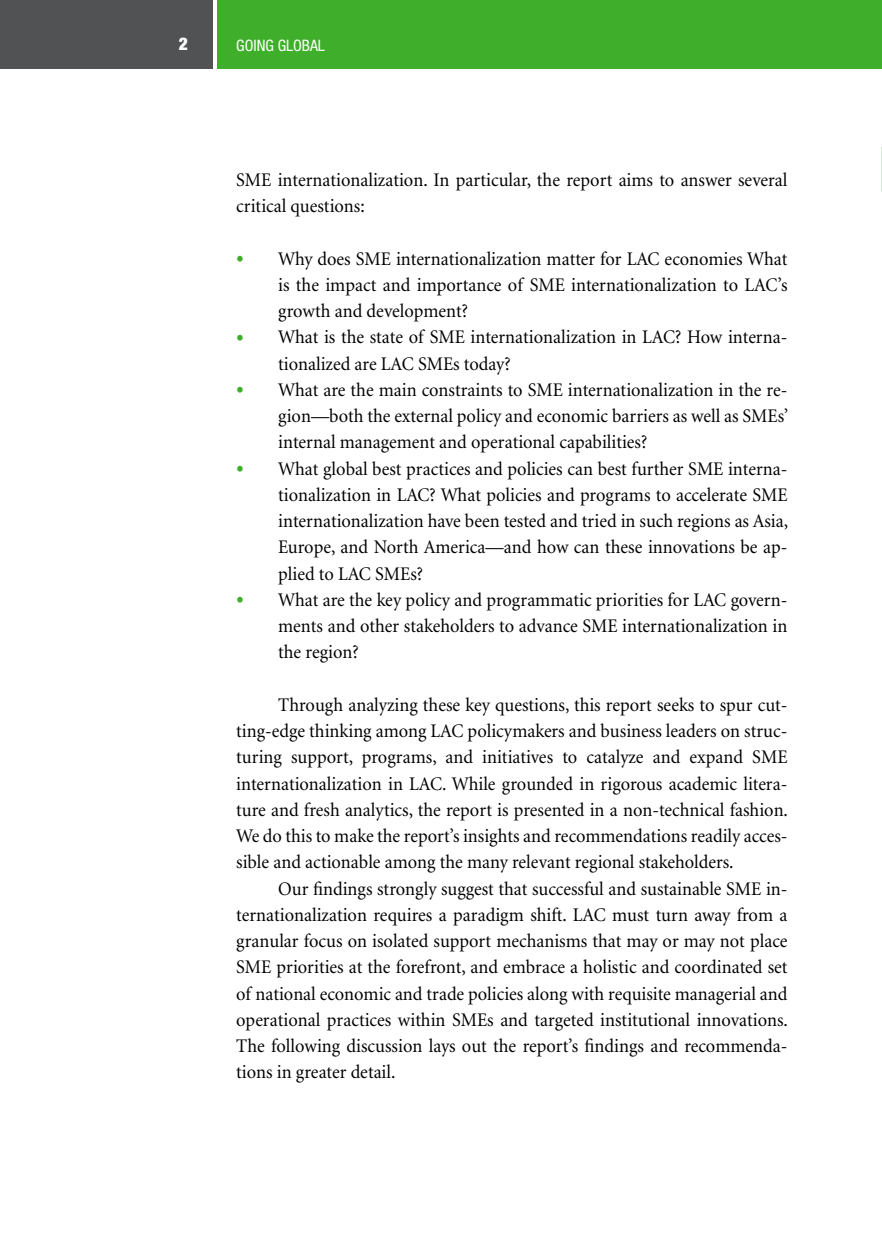
<style>
.page{position:relative;width:882px;height:1260px;background:#fff}
.page>*{position:absolute;margin:0;border:0;box-sizing:border-box;transform-origin:0 0}
.t1{font:19.25px/26.2px "Minion";color:#000;text-align:justify;scale:.95 1}
.t2{font:900 condensed 17.5px "Helvetica Neue";color:#fff}
.t3{font:condensed 15.75px "Helvetica Neue";color:#fff}
.s1{font-size:28px;color:#3fae2a}
</style>
<div class="page">
<svg style="left:881px;top:147px;width:1px;height:45px"></svg>
<div style="left:0;top:0;width:213px;height:69px;background:#515254"></div>
<div style="left:217px;top:0;width:665px;height:69px;background:#3fae2a"></div>
<p class="t2" style="left:179px;top:33px;width:11px">2</p>
<p class="t3" style="left:236px;top:36px;width:90px">GOING GLOBAL</p>
<p class="t1" style="left:236px;top:167px;width:582px">SME internationalization. In particular, the report aims to answer several critical questions:</p>
<p class="t1" style="left:278px;top:246px;width:538px;text-indent:-42px"><span class="s1">•</span> Why does SME internationalization matter for LAC economies What is the impact and importance of SME internationalization to LAC’s growth and development?</p>
<p class="t1" style="left:278px;top:325px;width:538px;text-indent:-42px"><span class="s1">•</span> What is the state of SME internationalization in LAC? How interna&shy;tionalized are LAC SMEs today?</p>
<p class="t1" style="left:278px;top:377px;width:538px;text-indent:-42px"><span class="s1">•</span> What are the main constraints to SME internationalization in the re&shy;gion—both the external policy and economic barriers as well as SMEs’ internal management and operational capabilities?</p>
<p class="t1" style="left:278px;top:456px;width:538px;text-indent:-42px"><span class="s1">•</span> What global best practices and policies can best further SME interna&shy;tionalization in LAC? What policies and programs to accelerate SME internationalization have been tested and tried in such regions as Asia, Europe, and North America—and how can these innovations be ap&shy;plied to LAC SMEs?</p>
<p class="t1" style="left:278px;top:587px;width:538px;text-indent:-42px"><span class="s1">•</span> What are the key policy and programmatic priorities for LAC govern&shy;ments and other stakeholders to advance SME internationalization in the region?</p>
<p class="t1" style="left:236px;top:692px;width:582px;text-indent:42px">Through analyzing these key questions, this report seeks to spur cut&shy;ting-edge thinking among LAC policymakers and business leaders on struc&shy;turing support, programs, and initiatives to catalyze and expand SME internationalization in LAC. While grounded in rigorous academic litera&shy;ture and fresh analytics, the report is presented in a non-technical fashion.<br>We do this to make the report’s insights and recommendations readily acces&shy;sible and actionable among the many relevant regional stakeholders.</p>
<p class="t1" style="left:236px;top:876px;width:582px;text-indent:42px">Our findings strongly suggest that successful and sustainable SME in&shy;ternationalization requires a paradigm shift. LAC must turn away from a granular focus on isolated support mechanisms that may or may not place SME priorities at the forefront, and embrace a holistic and coordinated set of national economic and trade policies along with requisite managerial and operational practices within SMEs and targeted institutional innovations.<br>The following discussion lays out the report’s findings and recommenda&shy;tions in greater detail.</p>
</div>
